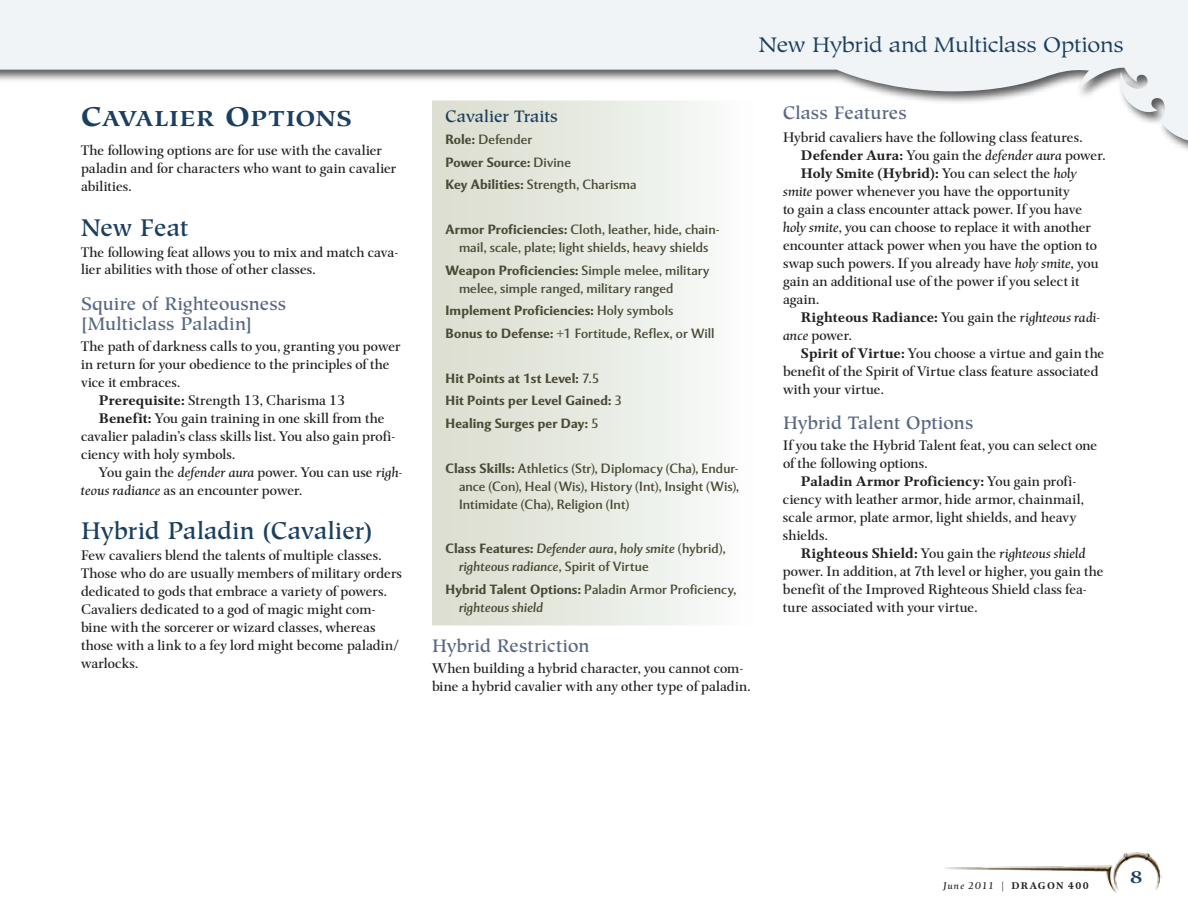
<style>
.page{position:relative;width:1188px;height:918px;background:#fff}
.page>*{position:absolute;margin:0;border:0;box-sizing:border-box;transform-origin:0 0}
.t1{font:500 24px "Hiroshige Std";color:#1b3f60}
.t2{font:21.6px "Hiroshige Std Bold SC800";letter-spacing:.035em;color:#1b3f60;scale:1.1 1}
.t3{font:21px "Hiroshige Std";letter-spacing:-.015em;color:#1b3f60;scale:1.1 1}
.t4{font:500 18px/20.2px "Hiroshige Std";letter-spacing:.005em;color:#5a6883}
.t5{font:700 18px "Hiroshige Std";color:#1b3f60;scale:1.1 1}
.t6{font:500 16.5px "Hiroshige Std";color:#1b3f60}
.t7{font:13.8px/18px "Mentor Std";color:#202123}
.t8{font:700 13.8px "Mentor Std";letter-spacing:.01em;color:#202123}
.t9{font:13.8px "Mentor Std";letter-spacing:.02em;color:#202123}
.t10{font:13.8px "Mentor Std";letter-spacing:.025em;color:#202123}
.t11{font:13.5px/18px "Mentor Sans Std";letter-spacing:.005em;color:#494935}
.t12{font:700 13.5px/22.5px "Mentor Sans Std";letter-spacing:.005em;color:#494935}
.t13{font:italic 13.5px/18px "Mentor Sans Std";letter-spacing:.005em;color:#494935}
.t14{font:700 9.75px "Mentor Std";letter-spacing:.14em;color:#202123}
.s1{font-size:27px}
.s2{font-weight:700}
.s3{font-style:italic}
.s4{font-weight:400}
.s5{font-weight:700;font-style:normal}
.s6{font-style:normal}
.s7{font-weight:400;font-style:italic}
</style>
<div class="page">
<svg style="left:0;top:0;width:1188px;height:141px;fill:#f1f4f7"></svg>
<img style="left:944px;top:852px;width:218px;height:41px">
<div style="left:432px;top:100px;width:324px;height:34px;background:linear-gradient(to right,#d9dccd,#f9fcfb)"></div>
<div style="left:432px;top:130px;width:324px;height:24px;background:linear-gradient(to right,#d9dccd,#f9fcfb)"></div>
<div style="left:432px;top:153px;width:324px;height:24px;background:linear-gradient(to right,#d9dccd,#f9fcfb)"></div>
<div style="left:432px;top:176px;width:324px;height:24px;background:linear-gradient(to right,#d9dccd,#f9fcfb)"></div>
<div style="left:432px;top:198px;width:324px;height:24px;background:linear-gradient(to right,#d9dccd,#f9fcfb)"></div>
<div style="left:432px;top:220px;width:324px;height:46px;background:linear-gradient(to right,#d9dccd,#f9fcfb)"></div>
<div style="left:432px;top:261px;width:324px;height:45px;background:linear-gradient(to right,#d9dccd,#f9fcfb)"></div>
<div style="left:432px;top:302px;width:324px;height:24px;background:linear-gradient(to right,#d9dccd,#f9fcfb)"></div>
<div style="left:432px;top:324px;width:324px;height:24px;background:linear-gradient(to right,#d9dccd,#f9fcfb)"></div>
<div style="left:432px;top:346px;width:324px;height:24px;background:linear-gradient(to right,#d9dccd,#f9fcfb)"></div>
<div style="left:432px;top:369px;width:324px;height:24px;background:linear-gradient(to right,#d9dccd,#f9fcfb)"></div>
<div style="left:432px;top:392px;width:324px;height:24px;background:linear-gradient(to right,#d9dccd,#f9fcfb)"></div>
<div style="left:432px;top:414px;width:324px;height:24px;background:linear-gradient(to right,#d9dccd,#f9fcfb)"></div>
<div style="left:432px;top:436px;width:324px;height:24px;background:linear-gradient(to right,#d9dccd,#f9fcfb)"></div>
<div style="left:432px;top:459px;width:324px;height:60px;background:linear-gradient(to right,#d9dccd,#f9fcfb)"></div>
<div style="left:432px;top:518px;width:324px;height:24px;background:linear-gradient(to right,#d9dccd,#f9fcfb)"></div>
<div style="left:432px;top:540px;width:324px;height:45px;background:linear-gradient(to right,#d9dccd,#f9fcfb)"></div>
<div style="left:432px;top:580px;width:324px;height:46px;background:linear-gradient(to right,#d9dccd,#f9fcfb)"></div>
<div style="left:445px;top:108px;width:113px;height:15px;background:#dee1d4"></div>
<h2 class="t2" style="left:81px;top:105px;width:36px"><span class="s1">C</span>AVA</h2>
<h2 class="t2" style="left:154px;top:105px;width:181px">LIER <span class="s1">O</span>PTIONS</h2>
<p class="t7" style="left:81px;top:141px;width:317px">The following options are for use with the cavalier paladin and for characters who want to gain cavalier abilities.</p>
<h1 class="t1" style="left:81px;top:213px;width:109px">New Feat</h1>
<p class="t7" style="left:81px;top:242px;width:319px">The following feat allows you to mix and match cava&shy;lier abilities with those of other classes.</p>
<h3 class="t4" style="left:81px;top:294px;width:207px">Squire of Righteousness [Multiclass Paladin]</h3>
<p class="t7" style="left:81px;top:337px;width:321px">The path of darkness calls to you, granting you power</p>
<p class="t7" style="left:81px;top:355px;width:310px">in return for your obedience to the principles of the</p>
<p class="t7" style="left:81px;top:373px;width:101px">vice it embraces.</p>
<p class="t7" style="left:99px;top:391px;width:248px"><span class="s2">Prerequisite:</span> Strength 13, Charisma 13</p>
<p class="t9" style="left:99px;top:409px;width:287px"><span class="s2">Benefit:</span> You gain training in one skill from the</p>
<p class="t7" style="left:81px;top:427px;width:316px">cavalier paladin’s class skills list. You also gain profi-</p>
<p class="t7" style="left:81px;top:445px;width:156px">ciency with holy symbols.</p>
<p class="t7" style="left:99px;top:463px;width:305px">You gain the <span class="s3">defender aura</span> power. You can use <span class="s3">righ-</span></p>
<p class="t7" style="left:81px;top:481px;width:223px"><span class="s3">teous radiance</span> as an encounter power.</p>
<h1 class="t1" style="left:81px;top:517px;width:293px">Hybrid Paladin (Cavalier)</h1>
<p class="t7" style="left:81px;top:546px;width:323px">Few cavaliers blend the talents of multiple classes.<br>Those who do are usually members of military orders dedicated to gods that embrace a variety of powers.<br>Cavaliers dedicated to a god of magic might com&shy;bine with the sorcerer or wizard classes, whereas those with a link to a fey lord might become paladin/ warlocks.</p>
<h3 class="t3" style="left:759px;top:32px;width:334px">New Hybrid and Multiclass Options</h3>
<p class="t6" style="left:446px;top:106px;width:114px">Cavalier Traits</p>
<p class="t11" style="left:446px;top:128px;width:193px;line-height:22.5px"><span class="s2">Role:</span> Defender<br><span class="s2">Power Source:</span> Divine<br><span class="s2">Key Abilities:</span> Strength, Charisma</p>
<p class="t11" style="left:446px;top:220px;width:276px;text-align:center"><span class="s2">Armor Proficiencies:</span> Cloth, leather, hide, chain&shy;mail, scale, plate; light shields, heavy shields</p>
<p class="t11" style="left:459px;top:261px;width:252px;text-indent:-14px"><span class="s2">Weapon Proficiencies:</span> Simple melee, military melee, simple ranged, military ranged</p>
<p class="t12" style="left:446px;top:299px;width:271px">Implement Proficiencies: <span class="s4">Holy symbols<br></span>Bonus to Defense: <span class="s4">+1 Fortitude, Reflex, or Will</span></p>
<p class="t12" style="left:446px;top:367px;width:179px">Hit Points at 1st Level: <span class="s4">7.5<br></span>Hit Points per Level Gained: <span class="s4">3<br></span>Healing Surges per Day: <span class="s4">5</span></p>
<p class="t11" style="left:459px;top:459px;width:282px;text-align:justify;text-indent:-14px"><span class="s2">Class Skills:</span> Athletics (Str), Diplomacy (Cha), Endur&shy;ance (Con), Heal (Wis), History (Int), Insight (Wis), Intimidate (Cha), Religion (Int)</p>
<p class="t13" style="left:459px;top:540px;width:268px;text-indent:-14px"><span class="s5">Class Features:</span> Defender aura<span class="s6">,</span> holy smite <span class="s6">(hybrid), </span>righteous radiance<span class="s6">, Spirit of Virtue</span></p>
<p class="t11" style="left:459px;top:580px;width:279px;text-indent:-14px"><span class="s2">Hybrid Talent Options:</span> Paladin Armor Proficiency, <span class="s3">righteous shield</span></p>
<h3 class="t4" style="left:432px;top:636px;width:159px">Hybrid Restriction</h3>
<p class="t7" style="left:432px;top:659px;width:320px">When building a hybrid character, you cannot com&shy;bine a hybrid cavalier with any other type of paladin.</p>
<h3 class="t4" style="left:783px;top:102px;width:125px">Class Features</h3>
<p class="t7" style="left:783px;top:128px;width:301px">Hybrid cavaliers have the following class features.</p>
<p class="t7" style="left:801px;top:146px;width:306px"><span class="s2">Defender Aura:</span> You gain the <span class="s3">defender aura</span> power.</p>
<p class="t8" style="left:801px;top:164px;width:278px">Holy Smite (Hybrid): <span class="s4">You can select the</span> <span class="s7">holy</span></p>
<p class="t7" style="left:783px;top:182px;width:288px"><span class="s3">smite</span> power whenever you have the opportunity</p>
<p class="t7" style="left:783px;top:200px;width:301px">to gain a class encounter attack power. If you have</p>
<p class="t7" style="left:783px;top:218px;width:310px"><span class="s3">holy smite</span>, you can choose to replace it with another</p>
<p class="t7" style="left:783px;top:236px;width:316px">encounter attack power when you have the option to</p>
<p class="t7" style="left:783px;top:254px;width:317px">swap such powers. If you already have <span class="s3">holy smite,</span> you</p>
<p class="t7" style="left:783px;top:272px;width:298px">gain an additional use of the power if you select it</p>
<p class="t7" style="left:783px;top:290px;width:38px">again.</p>
<p class="t8" style="left:801px;top:308px;width:301px">Righteous Radiance: <span class="s4">You gain the</span> <span class="s7">righteous radi-</span></p>
<p class="t7" style="left:783px;top:326px;width:70px"><span class="s3">ance</span> power.</p>
<p class="t7" style="left:801px;top:344px;width:305px"><span class="s2">Spirit of Virtue:</span> You choose a virtue and gain the</p>
<p class="t7" style="left:783px;top:362px;width:317px">benefit of the Spirit of Virtue class feature associated</p>
<p class="t10" style="left:783px;top:380px;width:102px">with your virtue.</p>
<h3 class="t4" style="left:783px;top:413px;width:192px">Hybrid Talent Options</h3>
<p class="t7" style="left:783px;top:436px;width:316px">If you take the Hybrid Talent feat, you can select one</p>
<p class="t7" style="left:783px;top:454px;width:146px">of the following options.</p>
<p class="t8" style="left:801px;top:472px;width:277px">Paladin Armor Proficiency: <span class="s4">You gain profi-</span></p>
<p class="t7" style="left:783px;top:490px;width:302px">ciency with leather armor, hide armor, chainmail,</p>
<p class="t7" style="left:783px;top:508px;width:295px">scale armor, plate armor, light shields, and heavy</p>
<p class="t7" style="left:783px;top:526px;width:46px">shields.</p>
<p class="t8" style="left:801px;top:544px;width:286px">Righteous Shield: <span class="s4">You gain the</span> <span class="s7">righteous shield</span></p>
<p class="t7" style="left:783px;top:562px;width:322px">power. In addition, at 7th level or higher, you gain the</p>
<p class="t7" style="left:783px;top:580px;width:306px">benefit of the Improved Righteous Shield class fea-</p>
<p class="t7" style="left:783px;top:598px;width:196px">ture associated with your virtue.</p>
<p class="t14" style="left:944px;top:879px;width:147px"><span class="s7">June 2011</span> <span class="s4">|</span> DRAGON 400</p>
<h3 class="t5" style="left:1130px;top:866px;width:13px">8</h3>
</div>
